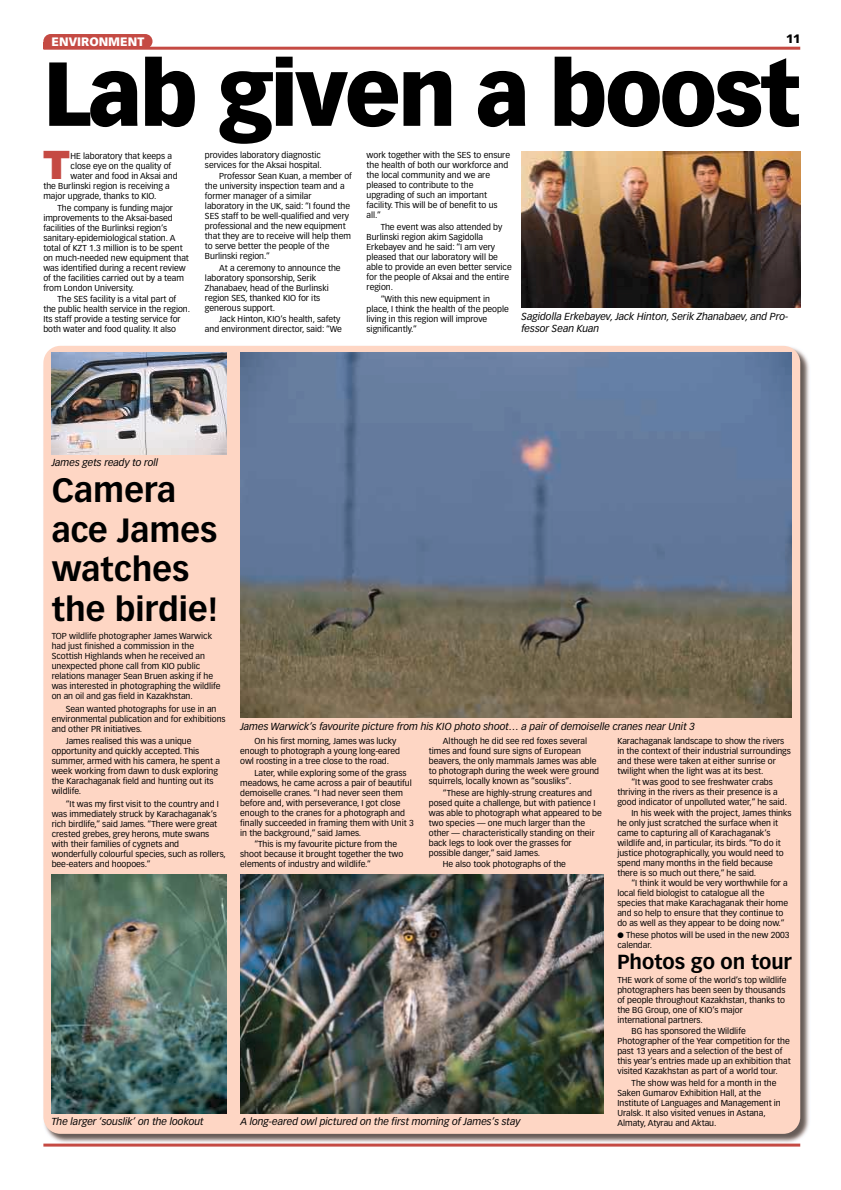
<style>
.page{position:relative;width:841px;height:1190px;background:#fff}
.page>*{position:absolute;margin:0;border:0;box-sizing:border-box;transform-origin:0 0}
.t1{font:900 89px "Vectora LH";letter-spacing:-.035em;color:#000}
.t2{font:900 39.1px "Helvetica";color:#c54a43}
.t3{font:700 33px/39.6px "Vectora LH";color:#000}
.t4{font:700 20px "Vectora LH";color:#000}
.t5{font:900 12px "Vectora LH";color:#fff}
.t6{font:900 12px "Vectora LH";color:#000}
.t7{font:italic 10px/12px "Vectora LH";color:#000}
.t8{font:8.5px/10px "Vectora LH";color:#000}
</style>
<div class="page">
<img style="left:43px;top:346px;width:766px;height:798px">
<hr style="left:43px;top:47px;width:757px;height:3px;background:#c54a43">
<hr style="left:43px;top:1144px;width:757px;height:3px;background:#c54a43">
<div style="left:43px;top:42px;width:88px;height:7px;background:#c54a43"></div>
<div style="left:43px;top:34px;width:110px;height:15px;background:#c54a43;border-radius:7px"></div>
<div style="left:43px;top:346px;width:757px;height:788px;background:#fed6c4;border-radius:17px"></div>
<img style="left:240px;top:352px;width:552px;height:366px">
<img style="left:52px;top:875px;width:174px;height:239px">
<img style="left:240px;top:875px;width:363px;height:239px">
<img style="left:52px;top:352px;width:174px;height:102px">
<img style="left:522px;top:151px;width:278px;height:157px">
<h3 class="t5" style="left:52px;top:37px;width:94px">ENVIRONMENT</h3>
<h3 class="t6" style="left:786px;top:33px;width:16px">11</h3>
<h1 class="t1" style="left:43px;top:57px;width:758px">Lab given a boost</h1>
<h2 class="t2" style="left:42px;top:151px;width:30px">T</h2>
<p class="t8" style="left:71px;top:152px;width:103px">HE laboratory that keeps a</p>
<p class="t8" style="left:71px;top:162px;width:102px">close eye on the quality of</p>
<p class="t8" style="left:71px;top:172px;width:108px">water and food in Aksai and</p>
<p class="t8" style="left:43px;top:182px;width:128px">the Burlinski region is receiving a</p>
<p class="t8" style="left:43px;top:192px;width:115px">major upgrade, thanks to KIO.</p>
<p class="t8" style="left:43px;top:203px;width:147px;text-indent:14px">The company is funding major improvements to the Aksai-based facilities of the Burlinksi region’s sanitary-epidemiological station. A total of KZT 1.3 million is to be spent on much-needed new equipment that was identified during a recent review of the facilities carried out by a team from London University.</p>
<p class="t8" style="left:43px;top:295px;width:148px;text-indent:14px">The SES facility is a vital part of the public health service in the region.<br>Its staff provide a testing service for both water and food quality. It also</p>
<p class="t8" style="left:205px;top:150px;width:118px">provides laboratory diagnostic services for the Aksai hospital.</p>
<p class="t8" style="left:205px;top:172px;width:148px;text-indent:14px">Professor Sean Kuan, a member of the university inspection team and a former manager of a similar laboratory in the UK, said: “I found the SES staff to be well-qualified and very professional and the new equipment that they are to receive will help them to serve better the people of the Burlinski region.”</p>
<p class="t8" style="left:205px;top:263px;width:137px;text-indent:14px">At a ceremony to announce the laboratory sponsorship, Serik<br>Zhanabaev, head of the Burlinski region SES, thanked KIO for its generous support.</p>
<p class="t8" style="left:205px;top:315px;width:138px;text-align:right">Jack Hinton, KIO’s health, safety and environment director, said: “We</p>
<p class="t8" style="left:367px;top:150px;width:145px">work together with the SES to ensure the health of both our workforce and the local community and we are pleased to contribute to the upgrading of such an important facility. This will be of benefit to us all.”</p>
<p class="t8" style="left:367px;top:223px;width:147px;text-indent:14px">The event was also attended by<br>Burlinski region akim Sagidolla<br>Erkebayev and he said: “I am very pleased that our laboratory will be able to provide an even better service for the people of Aksai and the entire region.</p>
<p class="t8" style="left:367px;top:295px;width:144px;text-indent:14px">“With this new equipment in place, I think the health of the people living in this region will improve significantly.”</p>
<p class="t7" style="left:522px;top:311px;width:269px">Sagidolla Erkebayev, Jack Hinton, Serik Zhanabaev, and Pro&shy;fessor Sean Kuan</p>
<p class="t7" style="left:52px;top:457px;width:108px">James gets ready to roll</p>
<h3 class="t3" style="left:52px;top:473px;width:168px">Camera ace James watches the birdie!</h3>
<p class="t8" style="left:52px;top:632px;width:170px">TOP wildlife photographer James Warwick had just finished a commission in the Scottish Highlands when he received an unexpected phone call from KIO public relations manager Sean Bruen asking if he was interested in photographing the wildlife on an oil and gas field in Kazakhstan.</p>
<p class="t8" style="left:52px;top:704px;width:175px;text-indent:14px">Sean wanted photographs for use in an environmental publication and for exhibitions and other PR initiatives.</p>
<p class="t8" style="left:52px;top:737px;width:170px;text-indent:14px">James realised this was a unique opportunity and quickly accepted. This summer, armed with his camera, he spent a week working from dawn to dusk exploring the Karachaganak field and hunting out its wildlife.</p>
<p class="t8" style="left:52px;top:799px;width:176px;text-indent:14px">“It was my first visit to the country and I was immediately struck by Karachaganak’s rich birdlife,” said James. “There were great crested grebes, grey herons, mute swans with their families of cygnets and wonderfully colourful species, such as rollers, bee-eaters and hoopoes.”</p>
<p class="t7" style="left:240px;top:721px;width:456px">James Warwick’s favourite picture from his KIO photo shoot… a pair of demoiselle cranes near Unit 3</p>
<p class="t8" style="left:240px;top:737px;width:161px;text-indent:14px">On his first morning, James was lucky enough to photograph a young long-eared owl roosting in a tree close to the road.</p>
<p class="t8" style="left:240px;top:768px;width:175px;text-indent:14px">Later, while exploring some of the grass meadows, he came across a pair of beautiful demoiselle cranes. “I had never seen them before and, with perseverance, I got close enough to the cranes for a photograph and finally succeeded in framing them with Unit 3 in the background,” said James.</p>
<p class="t8" style="left:240px;top:840px;width:164px;text-indent:14px">“This is my favourite picture from the shoot because it brought together the two elements of industry and wildlife.”</p>
<p class="t8" style="left:429px;top:737px;width:172px;text-indent:14px">Although he did see red foxes several times and found sure signs of European beavers, the only mammals James was able to photograph during the week were ground squirrels, locally known as “sousliks”.</p>
<p class="t8" style="left:429px;top:788px;width:175px;text-indent:14px">“These are highly-strung creatures and posed quite a challenge, but with patience I was able to photograph what appeared to be two species — one much larger than the other — characteristically standing on their back legs to look over the grasses for possible danger,” said James.</p>
<p class="t8" style="left:443px;top:860px;width:125px">He also took photographs of the</p>
<p class="t8" style="left:617px;top:737px;width:168px">Karachaganak landscape to show the rivers</p>
<p class="t8" style="left:617px;top:747px;width:175px">in the context of their industrial surroundings</p>
<p class="t8" style="left:617px;top:757px;width:160px">and these were taken at either sunrise or</p>
<p class="t8" style="left:617px;top:767px;width:148px">twilight when the light was at its best.</p>
<p class="t8" style="left:632px;top:777px;width:143px">“It was good to see freshwater crabs</p>
<p class="t8" style="left:617px;top:787px;width:162px">thriving in the rivers as their presence is a</p>
<p class="t8" style="left:617px;top:797px;width:171px">good indicator of unpolluted water,” he said.</p>
<p class="t8" style="left:632px;top:808px;width:162px">In his week with the project, James thinks</p>
<p class="t8" style="left:617px;top:818px;width:162px">he only just scratched the surface when it</p>
<p class="t8" style="left:617px;top:828px;width:155px">came to capturing all of Karachaganak’s</p>
<p class="t8" style="left:617px;top:838px;width:165px">wildlife and, in particular, its birds. “To do it</p>
<p class="t8" style="left:617px;top:848px;width:168px">justice photographically, you would need to</p>
<p class="t8" style="left:617px;top:858px;width:157px">spend many months in the field because</p>
<p class="t8" style="left:617px;top:868px;width:140px">there is so much out there,” he said.</p>
<p class="t8" style="left:632px;top:879px;width:158px">“I think it would be very worthwhile for a</p>
<p class="t8" style="left:617px;top:889px;width:149px">local field biologist to catalogue all the</p>
<p class="t8" style="left:617px;top:899px;width:172px">species that make Karachaganak their home</p>
<p class="t8" style="left:617px;top:909px;width:167px">and so help to ensure that they continue to</p>
<p class="t8" style="left:617px;top:919px;width:169px">do as well as they appear to be doing now.”</p>
<p class="t8" style="left:617px;top:930px;width:174px">● These photos will be used in the new 2003 calendar.</p>
<h3 class="t4" style="left:617px;top:954px;width:176px">Photos go on tour</h3>
<p class="t7" style="left:52px;top:1117px;width:154px">The larger ‘souslik’ on the lookout</p>
<p class="t7" style="left:240px;top:1117px;width:281px">A long-eared owl pictured on the first morning of James’s stay</p>
<p class="t8" style="left:617px;top:975px;width:171px">THE work of some of the world’s top wildlife photographers has been seen by thousands of people throughout Kazakhstan, thanks to the BG Group, one of KIO’s major international partners.</p>
<p class="t8" style="left:617px;top:1027px;width:175px;text-indent:14px">BG has sponsored the Wildlife Photographer of the Year competition for the past 13 years and a selection of the best of this year’s entries made up an exhibition that visited Kazakhstan as part of a world tour.</p>
<p class="t8" style="left:617px;top:1078px;width:165px;text-indent:14px">The show was held for a month in the Saken Gumarov Exhibition Hall, at the Institute of Languages and Management in Uralsk. It also visited venues in Astana, Almaty, Atyrau and Aktau.</p>
</div>
